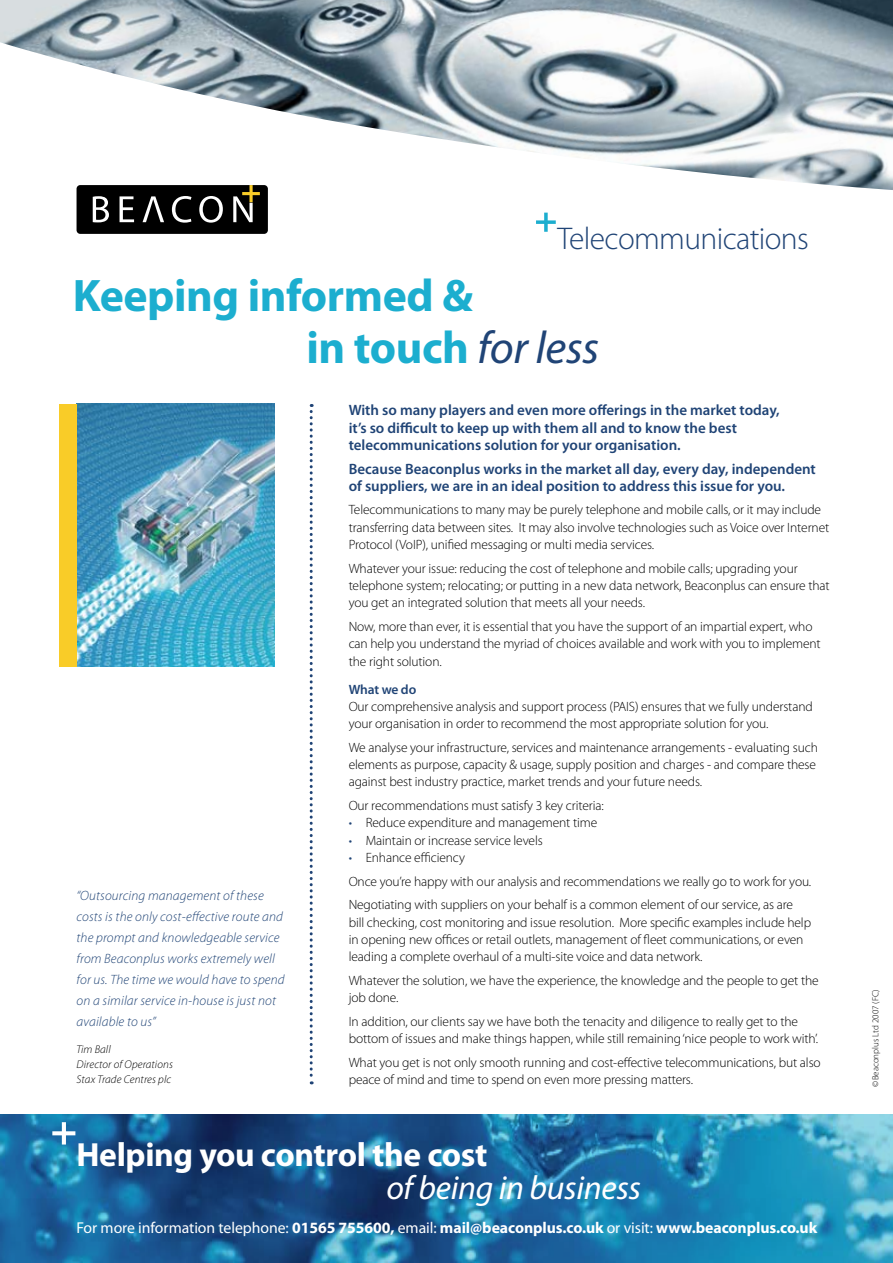
<style>
.page{position:relative;width:893px;height:1263px;background:#fff}
.page>*{position:absolute;margin:0;border:0;box-sizing:border-box;transform-origin:0 0}
.t1{font:700 45.75px/51.9px "Myriad Pro";letter-spacing:-.01em;color:#1caecf}
.t2{font:700 33.6px "Myriad Pro";letter-spacing:-.01em;color:#fff}
.t3{font:italic 33.6px "Myriad Pro";letter-spacing:-.01em;color:#fff}
.t4{font:300 31.5px "Myriad Pro";letter-spacing:-.02em;color:#204476}
.t5{font:700 15.75px "Myriad Pro";letter-spacing:-.005em;color:#fff}
.t6{font:600 15px/17.2px "Myriad Pro";color:#204476}
.t7{font:300 13.5px/17.2px "Myriad Pro";letter-spacing:-.01em;color:#000}
.t8{font:italic 300 13.5px/21px "Myriad Pro";letter-spacing:.01em;color:#204476}
.t9{font:600 13.5px "Myriad Pro";letter-spacing:-.015em;color:#204476}
.t10{font:italic 300 11.25px/15px "Myriad Pro";letter-spacing:.01em;color:#000}
.t11{font:300 9px "Myriad Pro";color:#000}
.s1{font-weight:400;font-style:italic;color:#204476}
.s2{color:#204476}
.s3{font-weight:400}
</style>
<div class="page">
<img style="left:0;top:0;width:893px;height:192px">
<img style="left:0;top:1114px;width:893px;height:149px">
<div style="left:77px;top:185px;width:191px;height:49px;background:#000;border-radius:4px"></div>
<svg style="left:93px;top:196px;width:16px;height:26px"></svg>
<svg style="left:120px;top:196px;width:14px;height:26px"></svg>
<svg style="left:143px;top:196px;width:21px;height:26px"></svg>
<svg style="left:172px;top:196px;width:19px;height:27px"></svg>
<svg style="left:199px;top:196px;width:24px;height:27px"></svg>
<svg style="left:233px;top:185px;width:27px;height:37px"></svg>
<img style="left:77px;top:404px;width:197px;height:263px">
<svg style="left:310px;top:404px;width:3px;height:680px"></svg>
<div style="left:60px;top:404px;width:17px;height:263px;background:#f9cc28"></div>
<svg style="left:536px;top:213px;width:20px;height:19px"></svg>
<svg style="left:52px;top:1122px;width:23px;height:22px"></svg>
<h3 class="t4" style="left:557px;top:219px;width:253px">Telecommunications</h3>
<h1 class="t1" style="left:307px;top:268px;width:294px;text-indent:-234px">Keeping informed &amp;<br>in touch <span class="s1">for less</span></h1>
<p class="t8" style="left:77px;top:885px;width:210px">“Outsourcing management of these costs is the only cost-effective route and the prompt and knowledgeable service from Beaconplus works extremely well for us. The time we would have to spend on a similar service in-house is just not available to us”</p>
<p class="t10" style="left:77px;top:1042px;width:98px">Tim Ball<br>Director of Operations<br>Stax Trade Centres plc</p>
<p class="t6" style="left:349px;top:401px;width:433px">With so many players and even more offerings in the market today, it’s so difficult to keep up with them all and to know the best telecommunications solution for your organisation.</p>
<p class="t6" style="left:349px;top:459px;width:469px">Because Beaconplus works in the market all day, every day, independent of suppliers, we are in an ideal position to address this issue for you.</p>
<p class="t7" style="left:349px;top:501px;width:482px">Telecommunications to many may be purely telephone and mobile calls, or it may include transferring data between sites. It may also involve technologies such as Voice over Internet<br>Protocol (VoIP), unified messaging or multi media services.</p>
<p class="t7" style="left:349px;top:559px;width:483px">Whatever your issue: reducing the cost of telephone and mobile calls; upgrading your telephone system; relocating; or putting in a new data network, Beaconplus can ensure that you get an integrated solution that meets all your needs.</p>
<p class="t7" style="left:349px;top:618px;width:474px">Now, more than ever, it is essential that you have the support of an impartial expert, who can help you understand the myriad of choices available and work with you to implement the right solution.</p>
<p class="t9" style="left:349px;top:680px;width:69px">What we do</p>
<p class="t7" style="left:349px;top:698px;width:466px">Our comprehensive analysis and support process (PAIS) ensures that we fully understand your organisation in order to recommend the most appropriate solution for you.</p>
<p class="t7" style="left:349px;top:738px;width:471px">We analyse your infrastructure, services and maintenance arrangements - evaluating such elements as purpose, capacity &amp; usage, supply position and charges - and compare these against best industry practice, market trends and your future needs.</p>
<p class="t7" style="left:349px;top:797px;width:257px">Our recommendations must satisfy 3 key criteria:</p>
<p class="t7" style="left:349px;top:814px;width:250px"><span class="s2">•</span> Reduce expenditure and management time</p>
<p class="t7" style="left:349px;top:831px;width:196px"><span class="s2">•</span> Maintain or increase service levels</p>
<p class="t7" style="left:349px;top:845px;width:464px;line-height:23.7px"><span class="s2">•</span> Enhance efficiency<br>Once you’re happy with our analysis and recommendations we really go to work for you.<br>Negotiating with suppliers on your behalf is a common element of our service, as are</p>
<p class="t7" style="left:349px;top:913px;width:464px">bill checking, cost monitoring and issue resolution. More specific examples include help in opening new offices or retail outlets, management of fleet communications, or even leading a complete overhaul of a multi-site voice and data network.</p>
<p class="t7" style="left:349px;top:972px;width:472px">Whatever the solution, we have the experience, the knowledge and the people to get the job done.</p>
<p class="t7" style="left:349px;top:1012px;width:471px">In addition, our clients say we have both the tenacity and diligence to really get to the bottom of issues and make things happen, while still remaining ‘nice people to work with’.</p>
<p class="t7" style="left:349px;top:1053px;width:474px">What you get is not only smooth running and cost-effective telecommunications, but also peace of mind and time to spend on even more pressing matters.</p>
<h2 class="t2" style="left:77px;top:1133px;width:412px">Helping you control the cost</h2>
<h2 class="t3" style="left:386px;top:1167px;width:256px">of being in business</h2>
<p class="t5" style="left:77px;top:1218px;width:742px"><span class="s3">For more information telephone:</span> 01565 755600, <span class="s3">email:</span> mail@beaconplus.co.uk <span class="s3">or visit:</span> www.beaconplus.co.uk</p>
<p class="t11" style="left:870px;top:1086px;width:99px;rotate:-90deg">©Beaconplus Ltd 2007 (FC)</p>
</div>
